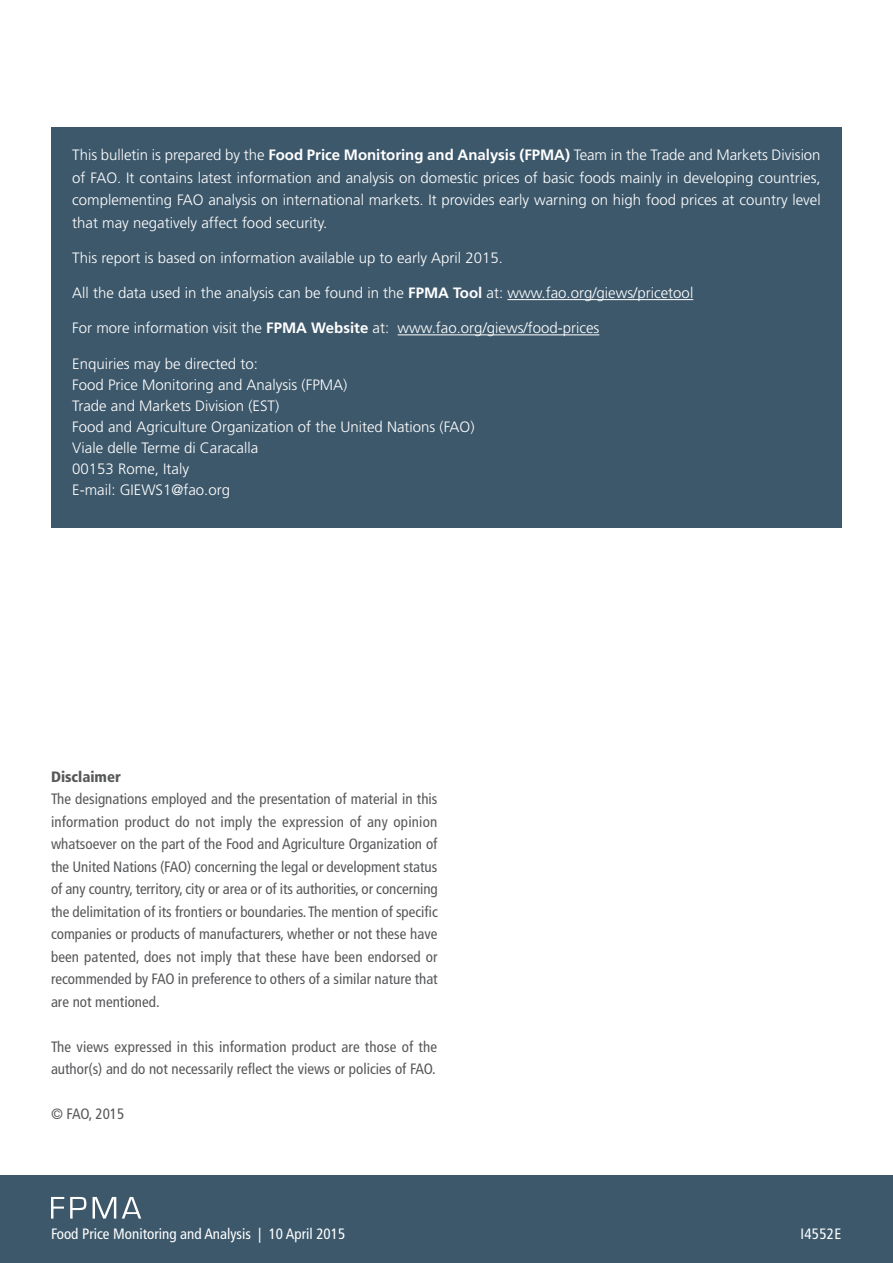
<style>
.page{position:relative;width:893px;height:1263px;background:#fff}
.page>*{position:absolute;margin:0;border:0;box-sizing:border-box;transform-origin:0 0}
.Body_text_box{font:300 15px/22.5px "Frutiger LT Std";color:#fff;text-align:justify}
.t1{font:condensed 15px/22.5px "Frutiger LT Std";color:#57585a;text-align:justify}
.Footer_text{font:300 15px "Frutiger LT Std";color:#fff}
.Body_text{font:condensed 15px "Frutiger LT Std";color:#fff}
.t2{font:900 condensed 15px "Frutiger LT Std";color:#57585a}
.s1{font-weight:700}
</style>
<div class="page">
<div style="left:51px;top:128px;width:791px;height:400px;background:#3d586b"></div>
<hr style="left:507px;top:299px;width:186px;height:1px;background:#fff">
<hr style="left:398px;top:334px;width:201px;height:1px;background:#fff">
<div style="left:0;top:1175px;width:893px;height:88px;background:#3d586b"></div>
<svg style="left:51px;top:1197px;width:13px;height:21px"></svg>
<svg style="left:70px;top:1197px;width:16px;height:21px"></svg>
<svg style="left:93px;top:1197px;width:23px;height:21px"></svg>
<svg style="left:122px;top:1197px;width:19px;height:21px"></svg>
<p class="Body_text_box" style="left:72px;top:144px;width:750px">This bulletin is prepared by the <span class="s1">Food Price Monitoring and Analysis (FPMA)</span> Team in the Trade and Markets Division of FAO. It contains latest information and analysis on domestic prices of basic foods mainly in developing countries, complementing FAO analysis on international markets. It provides early warning on high food prices at country level that may negatively affect food security.</p>
<p class="Body_text_box" style="left:72px;top:247px;width:432px">This report is based on information available up to early April 2015.</p>
<p class="Body_text_box" style="left:72px;top:282px;width:622px">All the data used in the analysis can be found in the <span class="s1">FPMA Tool</span> at: www.fao.org/giews/pricetool</p>
<p class="Footer_text" style="left:72px;top:320px;width:529px">For more information visit the <span class="s1">FPMA Website</span> at: www.fao.org/giews/food-prices</p>
<p class="Body_text_box" style="left:72px;top:352px;width:187px">Enquiries may be directed to:</p>
<p class="Body_text_box" style="left:72px;top:373px;width:277px">Food Price Monitoring and Analysis (FPMA)</p>
<p class="Body_text_box" style="left:72px;top:394px;width:208px">Trade and Markets Division (EST)</p>
<p class="Body_text_box" style="left:72px;top:415px;width:404px">Food and Agriculture Organization of the United Nations (FAO)</p>
<p class="Body_text_box" style="left:72px;top:436px;width:187px">Viale delle Terme di Caracalla</p>
<p class="Body_text_box" style="left:72px;top:457px;width:118px">00153 Rome, Italy</p>
<p class="Body_text_box" style="left:72px;top:478px;width:159px">E-mail: GIEWS1@fao.org</p>
<p class="t2" style="left:51px;top:767px;width:72px">Disclaimer</p>
<p class="t1" style="left:51px;top:788px;width:388px">The designations employed and the presentation of material in this information product do not imply the expression of any opinion whatsoever on the part of the Food and Agriculture Organization of the United Nations (FAO) concerning the legal or development status of any country, territory, city or area or of its authorities, or concerning the delimitation of its frontiers or boundaries. The mention of specific companies or products of manufacturers, whether or not these have been patented, does not imply that these have been endorsed or recommended by FAO in preference to others of a similar nature that are not mentioned.</p>
<p class="t1" style="left:51px;top:1035px;width:388px">The views expressed in this information product are those of the author(s) and do not necessarily reflect the views or policies of FAO.</p>
<p class="t1" style="left:51px;top:1103px;width:75px">© FAO, 2015</p>
<p class="Body_text" style="left:51px;top:1225px;width:296px">Food Price Monitoring and Analysis | 10 April 2015</p>
<p class="Body_text" style="left:800px;top:1225px;width:42px">I4552E</p>
</div>
